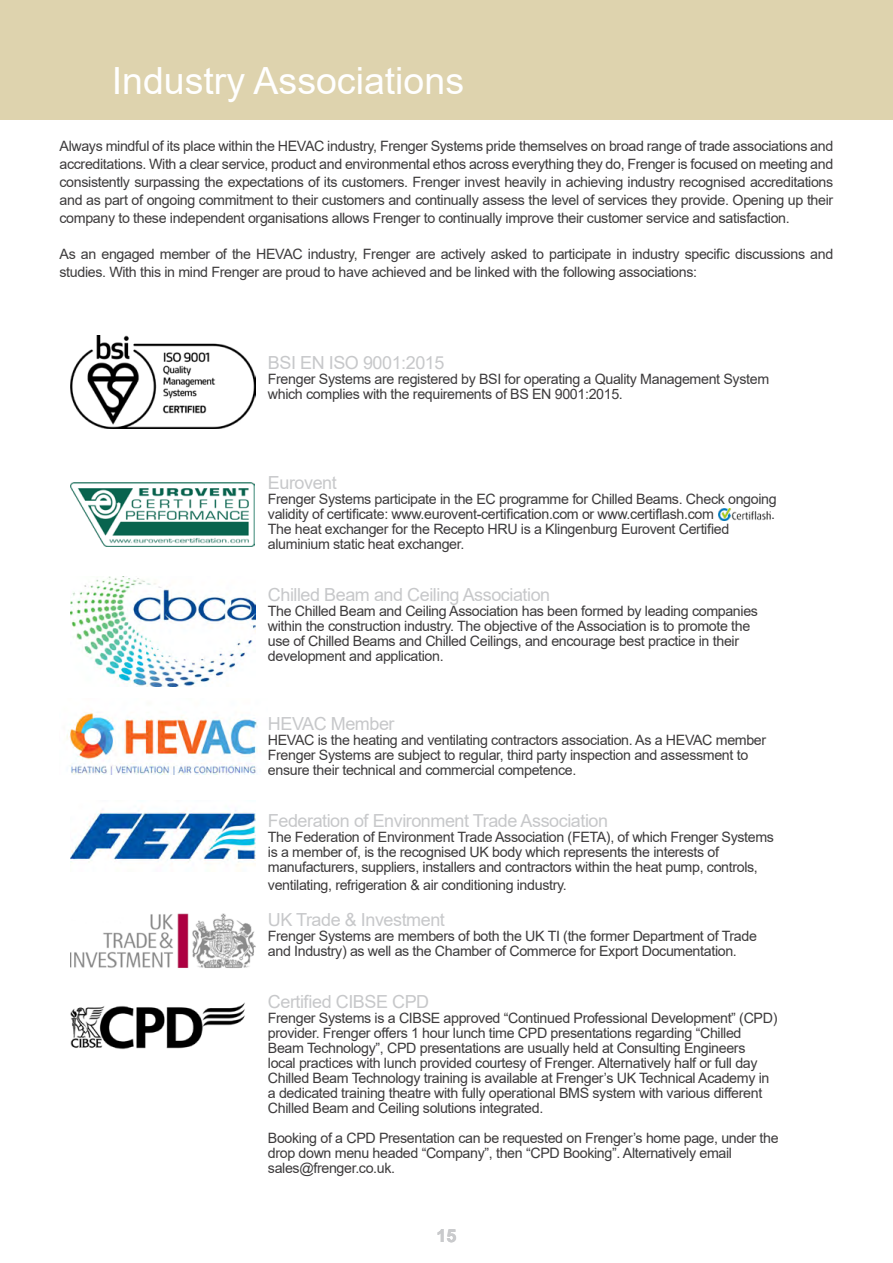
<style>
.page{position:relative;width:893px;height:1263px;background:#fff}
.page>*{position:absolute;margin:0;border:0;box-sizing:border-box;transform-origin:0 0}
.t1{font:37.5px "Arial";color:#fff}
.t2{font:18px "Arial";letter-spacing:-.025em;color:#c7c8ca}
.t3{font:700 18px "Arial";color:#c9cacc}
.t4{font:14.25px/15px "Arial";letter-spacing:-.025em;color:#3d3b3c}
</style>
<div class="page">
<div style="left:0;top:0;width:893px;height:119px;background:#ded3ae"></div>
<img style="left:70px;top:576px;width:185px;height:111px">
<img style="left:70px;top:809px;width:185px;height:57px">
<img style="left:70px;top:913px;width:185px;height:55px">
<img style="left:70px;top:1002px;width:175px;height:47px">
<img style="left:70px;top:482px;width:185px;height:64px">
<img style="left:719px;top:508px;width:51px;height:12px">
<img style="left:70px;top:335px;width:185px;height:94px">
<img style="left:66px;top:712px;width:192px;height:62px">
<h1 class="t1" style="left:112px;top:55px;width:354px">Industry Associations</h1>
<p class="t4" style="left:60px;top:137px;width:775px;line-height:18px;text-align:justify">Always mindful of its place within the HEVAC industry, Frenger Systems pride themselves on broad range of trade associations and accreditations. With a clear service, product and environmental ethos across everything they do, Frenger is focused on meeting and consistently surpassing the expectations of its customers. Frenger invest heavily in achieving industry recognised accreditations and as part of ongoing commitment to their customers and continually assess the level of services they provide. Opening up their company to these independent organisations allows Frenger to continually improve their customer service and satisfaction.</p>
<p class="t4" style="left:60px;top:245px;width:775px;line-height:18px">As an engaged member of the HEVAC industry, Frenger are actively asked to participate in industry specific discussions and studies. With this in mind Frenger are proud to have achieved and be linked with the following associations:</p>
<p class="t2" style="left:268px;top:351px;width:178px">BSI EN ISO 9001:2015</p>
<p class="t4" style="left:268px;top:372px;width:503px">Frenger Systems are registered by BSI for operating a Quality Management System which complies with the requirements of BS EN 9001:2015.</p>
<p class="t2" style="left:268px;top:471px;width:70px">Eurovent</p>
<p class="t4" style="left:268px;top:492px;width:510px">Frenger Systems participate in the EC programme for Chilled Beams. Check ongoing validity of certificate: www.eurovent-certification.com or www.certiflash.com</p>
<p class="t4" style="left:771px;top:507px;width:5px">.</p>
<p class="t4" style="left:268px;top:522px;width:463px">The heat exchanger for the Recepto HRU is a Klingenburg Eurovent Certified aluminium static heat exchanger.</p>
<p class="t2" style="left:268px;top:582px;width:284px">Chilled Beam and Ceiling Association</p>
<p class="t4" style="left:268px;top:603px;width:492px">The Chilled Beam and Ceiling Association has been formed by leading companies within the construction industry. The objective of the Association is to promote the use of Chilled Beams and Chilled Ceilings, and encourage best practice in their development and application.</p>
<p class="t2" style="left:268px;top:712px;width:128px">HEVAC Member</p>
<p class="t4" style="left:268px;top:733px;width:500px">HEVAC is the heating and ventilating contractors association. As a HEVAC member<br>Frenger Systems are subject to regular, third party inspection and assessment to ensure their technical and commercial competence.</p>
<p class="t2" style="left:268px;top:808px;width:342px">Federation of Environment Trade Association</p>
<p class="t4" style="left:268px;top:829px;width:508px">The Federation of Environment Trade Association (FETA), of which Frenger Systems is a member of, is the recognised UK body which represents the interests of manufacturers, suppliers, installers and contractors within the heat pump, controls,</p>
<p class="t4" style="left:268px;top:877px;width:300px">ventilating, refrigeration &amp; air conditioning industry.</p>
<p class="t2" style="left:268px;top:908px;width:179px">UK Trade &amp; Investment</p>
<p class="t4" style="left:268px;top:929px;width:491px">Frenger Systems are members of both the UK TI (the former Department of Trade and Industry) as well as the Chamber of Commerce for Export Documentation.</p>
<p class="t2" style="left:268px;top:989px;width:163px">Certified CIBSE CPD</p>
<p class="t4" style="left:268px;top:1010px;width:511px">Frenger Systems is a CIBSE approved “Continued Professional Development” (CPD) provider. Frenger offers 1 hour lunch time CPD presentations regarding “Chilled Beam Technology”, CPD presentations are usually held at Consulting Engineers<br>local practices with lunch provided courtesy of Frenger. Alternatively half or full day Chilled Beam Technology training is available at Frenger’s UK Technical Academy in a dedicated training theatre with fully operational BMS system with various different Chilled Beam and Ceiling solutions integrated.</p>
<p class="t4" style="left:268px;top:1130px;width:512px">Booking of a CPD Presentation can be requested on Frenger’s home page, under the drop down menu headed “Company”, then “CPD Booking”. Alternatively email sales@frenger.co.uk.</p>
<p class="t3" style="left:436px;top:1223px;width:22px">15</p>
</div>
